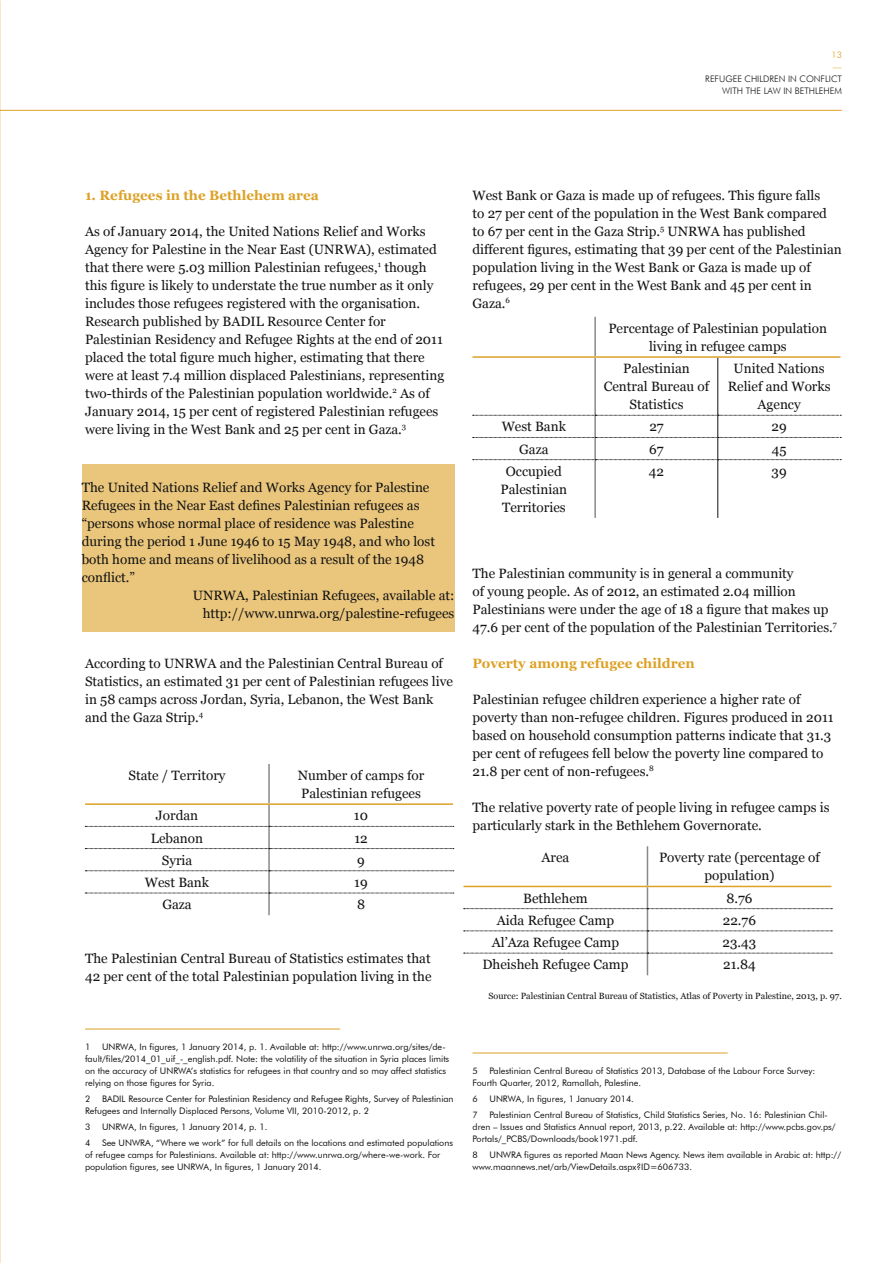
<style>
.page{position:relative;width:893px;height:1263px;background:#fff}
.page>*{position:absolute;margin:0;border:0;box-sizing:border-box;transform-origin:0 0}
.t1{font:13.5px/18px "Georgia";color:#121212}
.t2{font:700 13.5px "Georgia";color:#dca125}
.t3{font:9px/12px "Futura BT";color:#121212}
.t4{font:9px "Georgia";color:#121212}
.t5{font:300 9px/12px "Futura BT";color:#121212;text-align:right}
.t6{font:300 9px/12px "Futura BT";color:#dca125}
</style>
<div class="page">
<hr style="left:0;top:110px;width:842px;height:1px;background:#dca125">
<hr style="left:268px;top:764px;width:2px;height:39px;background:#888a8a">
<hr style="left:268px;top:805px;width:2px;height:21px;background:#888a8a">
<hr style="left:268px;top:826px;width:2px;height:22px;background:#888a8a">
<hr style="left:268px;top:849px;width:2px;height:22px;background:#888a8a">
<hr style="left:268px;top:871px;width:2px;height:22px;background:#888a8a">
<hr style="left:268px;top:893px;width:2px;height:22px;background:#888a8a">
<hr style="left:85px;top:803px;width:184px;height:2px;background:#dca125">
<hr style="left:269px;top:803px;width:184px;height:2px;background:#dca125">
<svg style="left:85px;top:826px;width:369px;height:1px"></svg>
<svg style="left:85px;top:848px;width:369px;height:1px"></svg>
<svg style="left:85px;top:870px;width:369px;height:1px"></svg>
<svg style="left:85px;top:893px;width:369px;height:1px"></svg>
<hr style="left:85px;top:1029px;width:255px;height:1px;background:#dca125">
<hr style="left:472px;top:1053px;width:256px;height:1px;background:#dca125">
<div style="left:82px;top:464px;width:372px;height:167px;background:#eac67c"></div>
<hr style="left:594px;top:317px;width:2px;height:39px;background:#888a8a">
<hr style="left:594px;top:358px;width:2px;height:57px;background:#888a8a">
<hr style="left:594px;top:460px;width:2px;height:58px;background:#888a8a">
<hr style="left:472px;top:356px;width:123px;height:2px;background:#dca125">
<hr style="left:595px;top:356px;width:123px;height:2px;background:#dca125">
<hr style="left:718px;top:356px;width:122px;height:2px;background:#dca125">
<hr style="left:717px;top:358px;width:1px;height:57px;background:#121212">
<hr style="left:717px;top:460px;width:1px;height:58px;background:#121212">
<svg style="left:473px;top:415px;width:368px;height:45px"></svg>
<hr style="left:647px;top:846px;width:1px;height:40px;background:#888a8a">
<hr style="left:463px;top:886px;width:184px;height:1px;background:#dca125">
<hr style="left:647px;top:886px;width:184px;height:1px;background:#dca125">
<svg style="left:464px;top:887px;width:368px;height:88px"></svg>
<p class="t6" style="left:832px;top:49px;width:12px">13 —</p>
<p class="t5" style="left:705px;top:73px;width:138px">REFUGEE CHILDREN IN CONFLICT<br>WITH THE LAW IN BETHLEHEM</p>
<p class="t2" style="left:85px;top:186px;width:235px">1. Refugees in the Bethlehem area</p>
<p class="t1" style="left:85px;top:222px;width:361px">As of January 2014, the United Nations Relief and Works Agency for Palestine in the Near East (UNRWA), estimated that there were 5.03 million Palestinian refugees,<sup>1</sup> though this figure is likely to understate the true number as it only includes those refugees registered with the organisation.<br>Research published by BADIL Resource Center for Palestinian Residency and Refugee Rights at the end of 2011 placed the total figure much higher, estimating that there were at least 7.4 million displaced Palestinians, representing two-thirds of the Palestinian population worldwide.<sup>2</sup> As of January 2014, 15 per cent of registered Palestinian refugees were living in the West Bank and 25 per cent in Gaza.<sup>3</sup></p>
<p class="t1" style="left:82px;top:479px;width:349px">The United Nations Relief and Works Agency for Palestine</p>
<p class="t1" style="left:82px;top:497px;width:339px">Refugees in the Near East defines Palestinian refugees as</p>
<p class="t1" style="left:82px;top:515px;width:334px">“persons whose normal place of residence was Palestine</p>
<p class="t1" style="left:82px;top:533px;width:355px">during the period 1 June 1946 to 15 May 1948, and who lost</p>
<p class="t1" style="left:82px;top:551px;width:344px">both home and means of livelihood as a result of the 1948</p>
<p class="t1" style="left:82px;top:569px;width:55px">conflict.”</p>
<p class="t1" style="left:193px;top:587px;width:263px">UNRWA, Palestinian Refugees, available at:</p>
<p class="t1" style="left:203px;top:605px;width:253px">http://www.unrwa.org/palestine-refugees</p>
<p class="t1" style="left:85px;top:654px;width:369px">According to UNRWA and the Palestinian Central Bureau of Statistics, an estimated 31 per cent of Palestinian refugees live in 58 camps across Jordan, Syria, Lebanon, the West Bank and the Gaza Strip.<sup>4</sup></p>
<p class="t1" style="left:128px;top:767px;width:99px">State / Territory</p>
<p class="t1" style="left:298px;top:767px;width:128px">Number of camps for<br>Palestinian refugees</p>
<p class="t1" style="left:156px;top:807px;width:44px">Jordan</p>
<p class="t1" style="left:354px;top:807px;width:16px">10</p>
<p class="t1" style="left:151px;top:829px;width:54px">Lebanon</p>
<p class="t1" style="left:354px;top:829px;width:15px">12</p>
<p class="t1" style="left:162px;top:851px;width:32px">Syria</p>
<p class="t1" style="left:357px;top:851px;width:9px">9</p>
<p class="t1" style="left:145px;top:874px;width:66px">West Bank</p>
<p class="t1" style="left:354px;top:874px;width:15px">19</p>
<p class="t1" style="left:162px;top:896px;width:31px">Gaza</p>
<p class="t1" style="left:357px;top:896px;width:10px">8</p>
<p class="t1" style="left:85px;top:950px;width:348px">The Palestinian Central Bureau of Statistics estimates that<br>42 per cent of the total Palestinian population living in the</p>
<p class="t3" style="left:85px;top:1040px;width:366px;text-indent:17px">UNRWA, In figures, 1 January 2014, p. 1. Available at: http://www.unrwa.org/sites/de&shy;fault/files/2014_01_uif_-_english.pdf. Note: the volatility of the situation in Syria places limits on the accuracy of UNRWA’s statistics for refugees in that country and so may affect statistics relying on those figures for Syria.</p>
<p class="t3" style="left:85px;top:1092px;width:7px">2</p>
<p class="t3" style="left:85px;top:1040px;width:7px">1</p>
<p class="t3" style="left:85px;top:1092px;width:370px;text-indent:17px">BADIL Resource Center for Palestinian Residency and Refugee Rights, Survey of Palestinian<br>Refugees and Internally Displaced Persons, Volume VII, 2010-2012, p. 2</p>
<p class="t3" style="left:85px;top:1121px;width:7px">3</p>
<p class="t3" style="left:102px;top:1121px;width:167px">UNRWA, In figures, 1 January 2014, p. 1.</p>
<p class="t3" style="left:85px;top:1137px;width:7px">4</p>
<p class="t3" style="left:85px;top:1137px;width:370px;text-indent:17px">See UNWRA, “Where we work” for full details on the locations and estimated populations of refugee camps for Palestinians. Available at: http://www.unrwa.org/where-we-work. For population figures, see UNRWA, In figures, 1 January 2014.</p>
<p class="t1" style="left:472px;top:186px;width:371px">West Bank or Gaza is made up of refugees. This figure falls<br>to 27 per cent of the population in the West Bank compared to 67 per cent in the Gaza Strip.<sup>5</sup> UNRWA has published different figures, estimating that 39 per cent of the Palestinian population living in the West Bank or Gaza is made up of refugees, 29 per cent in the West Bank and 45 per cent in Gaza.<sup>6</sup></p>
<p class="t1" style="left:608px;top:320px;width:220px;text-align:center">Percentage of Palestinian population living in refugee camps</p>
<p class="t1" style="left:604px;top:360px;width:107px;text-align:center">Palestinian<br>Central Bureau of<br>Statistics</p>
<p class="t1" style="left:728px;top:360px;width:104px;text-align:center">United Nations<br>Relief and Works<br>Agency</p>
<p class="t1" style="left:502px;top:418px;width:66px">West Bank</p>
<p class="t1" style="left:649px;top:418px;width:16px">27</p>
<p class="t1" style="left:771px;top:418px;width:17px">29</p>
<p class="t1" style="left:519px;top:440px;width:31px">Gaza</p>
<p class="t1" style="left:649px;top:440px;width:16px">67</p>
<p class="t1" style="left:772px;top:440px;width:16px">45</p>
<p class="t1" style="left:501px;top:462px;width:68px;text-align:center">Occupied<br>Palestinian<br>Territories</p>
<p class="t1" style="left:649px;top:462px;width:17px">42</p>
<p class="t1" style="left:772px;top:462px;width:17px">39</p>
<p class="t1" style="left:472px;top:564px;width:366px">The Palestinian community is in general a community<br>of young people. As of 2012, an estimated 2.04 million Palestinians were under the age of 18 a figure that makes up 47.6 per cent of the population of the Palestinian Territories.<sup>7</sup></p>
<p class="t2" style="left:472px;top:654px;width:224px">Poverty among refugee children</p>
<p class="t1" style="left:472px;top:690px;width:363px">Palestinian refugee children experience a higher rate of poverty than non-refugee children. Figures produced in 2011 based on household consumption patterns indicate that 31.3 per cent of refugees fell below the poverty line compared to 21.8 per cent of non-refugees.<sup>8</sup></p>
<p class="t1" style="left:472px;top:798px;width:359px">The relative poverty rate of people living in refugee camps is particularly stark in the Bethlehem Governorate.</p>
<p class="t1" style="left:541px;top:849px;width:29px">Area</p>
<p class="t1" style="left:659px;top:849px;width:162px;text-align:center">Poverty rate (percentage of population)</p>
<p class="t1" style="left:523px;top:889px;width:66px">Bethlehem</p>
<p class="t1" style="left:726px;top:889px;width:28px">8.76</p>
<p class="t1" style="left:497px;top:911px;width:119px">Aida Refugee Camp</p>
<p class="t1" style="left:723px;top:911px;width:35px">22.76</p>
<p class="t1" style="left:492px;top:934px;width:129px">Al’Aza Refugee Camp</p>
<p class="t1" style="left:723px;top:934px;width:35px">23.43</p>
<p class="t1" style="left:482px;top:956px;width:148px">Dheisheh Refugee Camp</p>
<p class="t1" style="left:723px;top:956px;width:34px">21.84</p>
<p class="t4" style="left:488px;top:991px;width:355px">Source: Palestinian Central Bureau of Statistics, Atlas of Poverty in Palestine, 2013, p. 97.</p>
<p class="t3" style="left:472px;top:1064px;width:344px;text-indent:17px">Palestinian Central Bureau of Statistics 2013, Database of the Labour Force Survey:<br>Fourth Quarter, 2012, Ramallah, Palestine.</p>
<p class="t3" style="left:472px;top:1092px;width:7px">6</p>
<p class="t3" style="left:489px;top:1092px;width:146px">UNRWA, In figures, 1 January 2014.</p>
<p class="t3" style="left:472px;top:1109px;width:7px">7</p>
<p class="t3" style="left:472px;top:1064px;width:7px">5</p>
<p class="t3" style="left:472px;top:1109px;width:365px;text-indent:17px">Palestinian Central Bureau of Statistics, Child Statistics Series, No. 16: Palestinian Chil&shy;dren – Issues and Statistics Annual report, 2013, p.22. Available at: http://www.pcbs.gov.ps/<br>Portals/_PCBS/Downloads/book1971.pdf.</p>
<p class="t3" style="left:472px;top:1149px;width:7px">8</p>
<p class="t3" style="left:472px;top:1149px;width:370px;text-indent:17px">UNWRA figures as reported Maan News Agency. News item available in Arabic at: http:// www.maannews.net/arb/ViewDetails.aspx?ID=606733.</p>
</div>
